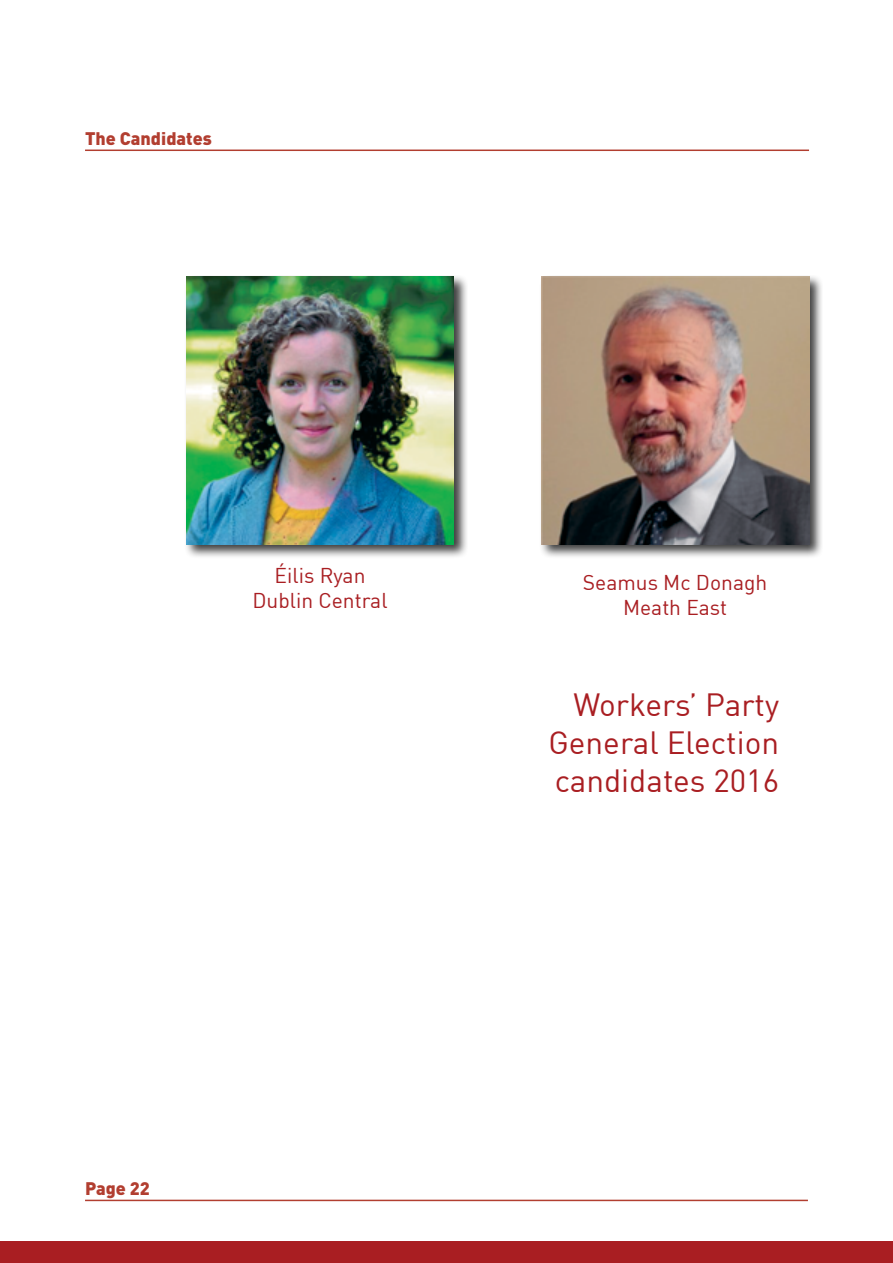
<style>
.page{position:relative;width:893px;height:1263px;background:#fff}
.page>*{position:absolute;margin:0;border:0;box-sizing:border-box;transform-origin:0 0}
.t1{font:31.5px/37.8px "DIN";color:#a91e22;text-align:justify}
.t2{font:21px/25.2px "DIN";color:#a91e22;text-align:center}
.t3{font:900 18px "DIN Pro";color:#b23e30}
</style>
<div class="page">
<div style="left:0;top:1242px;width:893px;height:21px;background:#a91e22"></div>
<hr style="left:85px;top:1200px;width:723px;height:1px;background:#b23e30">
<div style="left:539px;top:275px;width:284px;height:283px;background:#000;opacity:.75"></div>
<img style="left:541px;top:277px;width:268px;height:268px">
<div style="left:184px;top:275px;width:284px;height:283px;background:#000;opacity:.75"></div>
<img style="left:186px;top:277px;width:268px;height:268px">
<hr style="left:85px;top:150px;width:724px;height:1px;background:#b23e30">
<p class="t3" style="left:85px;top:127px;width:128px">The Candidates</p>
<p class="t2" style="left:252px;top:563px;width:137px">Éilis Ryan<br>Dublin Central</p>
<p class="t3" style="left:85px;top:1177px;width:66px">Page 22</p>
<p class="t2" style="left:583px;top:569px;width:186px">Seamus Mc Donagh<br>Meath East</p>
<h1 class="t1" style="left:548px;top:685px;width:232px;text-indent:25px">Workers’ Party General Election candidates 2016</h1>
</div>
